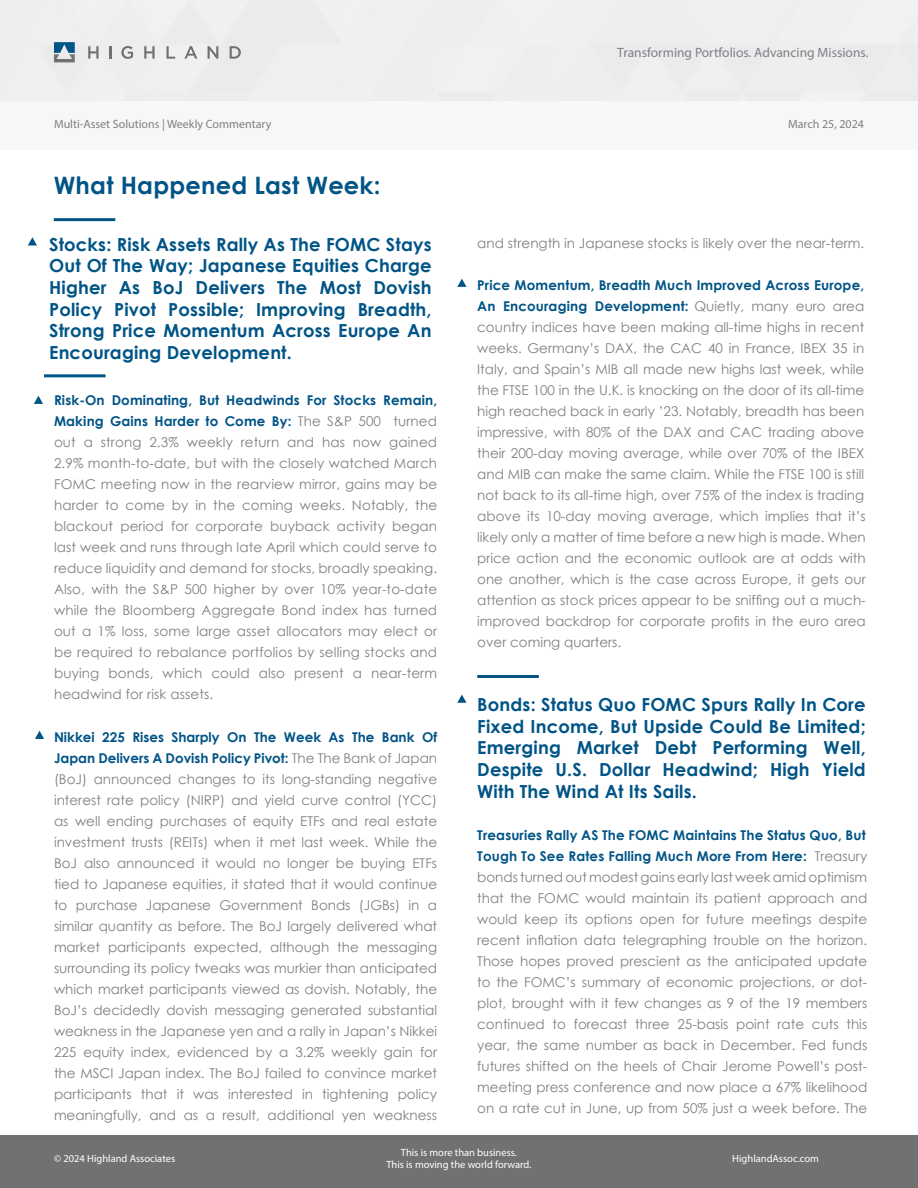
<style>
.page{position:relative;width:918px;height:1188px;background:#fff}
.page>*{position:absolute;margin:0;border:0;box-sizing:border-box;transform-origin:0 0}
.t1{font:700 24px "Century Gothic";letter-spacing:.01em;color:#015486}
.t2{font:700 18px/21.6px "Century Gothic";letter-spacing:.01em;color:#015486;text-align:justify}
.t3{font:13.5px/21px "Century Gothic";color:#7e8083;text-align:justify}
.t4{font:13.5px "Myriad Pro";color:#7e8083}
.t5{font:12px "Myriad Pro";color:#7e8083}
.t6{font:10.5px/12.6px "Myriad Pro";color:#fff;text-align:center}
.s1{font-weight:700;color:#015486}
</style>
<div class="page">
<div style="left:0;top:1135px;width:918px;height:53px;background:#707271"></div>
<div style="left:0;top:102px;width:918px;height:48px;background:#f6f8f8"></div>
<svg style="left:28px;top:237px;width:9px;height:9px"></svg>
<svg style="left:34px;top:396px;width:9px;height:8px"></svg>
<svg style="left:35px;top:731px;width:9px;height:8px"></svg>
<hr style="left:44px;top:374px;width:62px;height:3px;background:#015486">
<hr style="left:54px;top:218px;width:61px;height:3px;background:#015486">
<svg style="left:457px;top:279px;width:10px;height:8px"></svg>
<svg style="left:457px;top:695px;width:10px;height:8px"></svg>
<hr style="left:477px;top:675px;width:62px;height:3px;background:#015486">
<svg style="left:54px;top:42px;width:21px;height:20px"></svg>
<svg style="left:88px;top:46px;width:11px;height:13px"></svg>
<svg style="left:110px;top:46px;width:2px;height:13px"></svg>
<svg style="left:121px;top:46px;width:12px;height:13px"></svg>
<svg style="left:166px;top:46px;width:9px;height:13px"></svg>
<svg style="left:184px;top:46px;width:13px;height:13px"></svg>
<svg style="left:208px;top:46px;width:10px;height:13px"></svg>
<svg style="left:230px;top:46px;width:11px;height:13px"></svg>
<svg style="left:144px;top:46px;width:11px;height:13px"></svg>
<p class="t4" style="left:617px;top:44px;width:253px">Transforming Portfolios. Advancing Missions.</p>
<p class="t5" style="left:54px;top:117px;width:219px">Multi-Asset Solutions | Weekly Commentary</p>
<p class="t5" style="left:788px;top:117px;width:77px">March 25, 2024</p>
<h1 class="t1" style="left:54px;top:167px;width:328px">What Happened Last Week:</h1>
<h2 class="t2" style="left:49px;top:233px;width:384px">Stocks: Risk Assets Rally As The FOMC Stays Out Of The Way; Japanese Equities Charge Higher As BoJ Delivers The Most Dovish Policy Pivot Possible; Improving Breadth, Strong Price Momentum Across Europe An Encouraging Development.</h2>
<p class="t3" style="left:477px;top:232px;width:389px">and strength in Japanese stocks is likely over the near-term.</p>
<p class="t3" style="left:477px;top:274px;width:390px"><span class="s1">Price Momentum, Breadth Much Improved Across Europe, An Encouraging Development:</span> Quietly, many euro area country indices have been making all-time highs in recent weeks. Germany’s DAX, the CAC 40 in France, IBEX 35 in Italy, and Spain’s MIB all made new highs last week, while the FTSE 100 in the U.K. is knocking on the door of its all-time high reached back in early ’23. Notably, breadth has been impressive, with 80% of the DAX and CAC trading above their 200-day moving average, while over 70% of the IBEX and MIB can make the same claim. While the FTSE 100 is still not back to its all-time high, over 75% of the index is trading above its 10-day moving average, which implies that it’s likely only a matter of time before a new high is made. When price action and the economic outlook are at odds with one another, which is the case across Europe, it gets our attention as stock prices appear to be sniffing out a much&shy;improved backdrop for corporate profits in the euro area over coming quarters.</p>
<p class="t3" style="left:54px;top:390px;width:385px"><span class="s1">Risk-On Dominating, But Headwinds For Stocks Remain, Making Gains Harder to Come By:</span> The S&amp;P 500 turned out a strong 2.3% weekly return and has now gained 2.9% month-to-date, but with the closely watched March FOMC meeting now in the rearview mirror, gains may be harder to come by in the coming weeks. Notably, the blackout period for corporate buyback activity began last week and runs through late April which could serve to reduce liquidity and demand for stocks, broadly speaking.<br>Also, with the S&amp;P 500 higher by over 10% year-to-date while the Bloomberg Aggregate Bond index has turned out a 1% loss, some large asset allocators may elect or be required to rebalance portfolios by selling stocks and buying bonds, which could also present a near-term headwind for risk assets.</p>
<p class="t3" style="left:54px;top:726px;width:385px"><span class="s1">Nikkei 225 Rises Sharply On The Week As The Bank Of Japan Delivers A Dovish Policy Pivot:</span> The The Bank of Japan (BoJ) announced changes to its long-standing negative interest rate policy (NIRP) and yield curve control (YCC) as well ending purchases of equity ETFs and real estate investment trusts (REITs) when it met last week. While the BoJ also announced it would no longer be buying ETFs tied to Japanese equities, it stated that it would continue to purchase Japanese Government Bonds (JGBs) in a similar quantity as before. The BoJ largely delivered what market participants expected, although the messaging surrounding its policy tweaks was murkier than anticipated which market participants viewed as dovish. Notably, the BoJ’s decidedly dovish messaging generated substantial weakness in the Japanese yen and a rally in Japan’s Nikkei 225 equity index, evidenced by a 3.2% weekly gain for the MSCI Japan index. The BoJ failed to convince market participants that it was interested in tightening policy meaningfully, and as a result, additional yen weakness</p>
<h2 class="t2" style="left:477px;top:693px;width:390px">Bonds: Status Quo FOMC Spurs Rally In Core Fixed Income, But Upside Could Be Limited; Emerging Market Debt Performing Well, Despite U.S. Dollar Headwind; High Yield With The Wind At Its Sails.</h2>
<p class="t3" style="left:477px;top:824px;width:392px"><span class="s1">Treasuries Rally AS The FOMC Maintains The Status Quo, But Tough To See Rates Falling Much More From Here:</span> Treasury bonds turned out modest gains early last week amid optimism that the FOMC would maintain its patient approach and would keep its options open for future meetings despite recent inflation data telegraphing trouble on the horizon.<br>Those hopes proved prescient as the anticipated update to the FOMC’s summary of economic projections, or dot&shy;plot, brought with it few changes as 9 of the 19 members continued to forecast three 25-basis point rate cuts this year, the same number as back in December. Fed funds futures shifted on the heels of Chair Jerome Powell’s post&shy;meeting press conference and now place a 67% likelihood on a rate cut in June, up from 50% just a week before. The</p>
<p class="t6" style="left:386px;top:1146px;width:147px">This is more than business.<br>This is moving the world forward.</p>
<p class="t6" style="left:54px;top:1152px;width:123px">© 2024 Highland Associates</p>
<p class="t6" style="left:732px;top:1152px;width:88px">HighlandAssoc.com</p>
</div>
